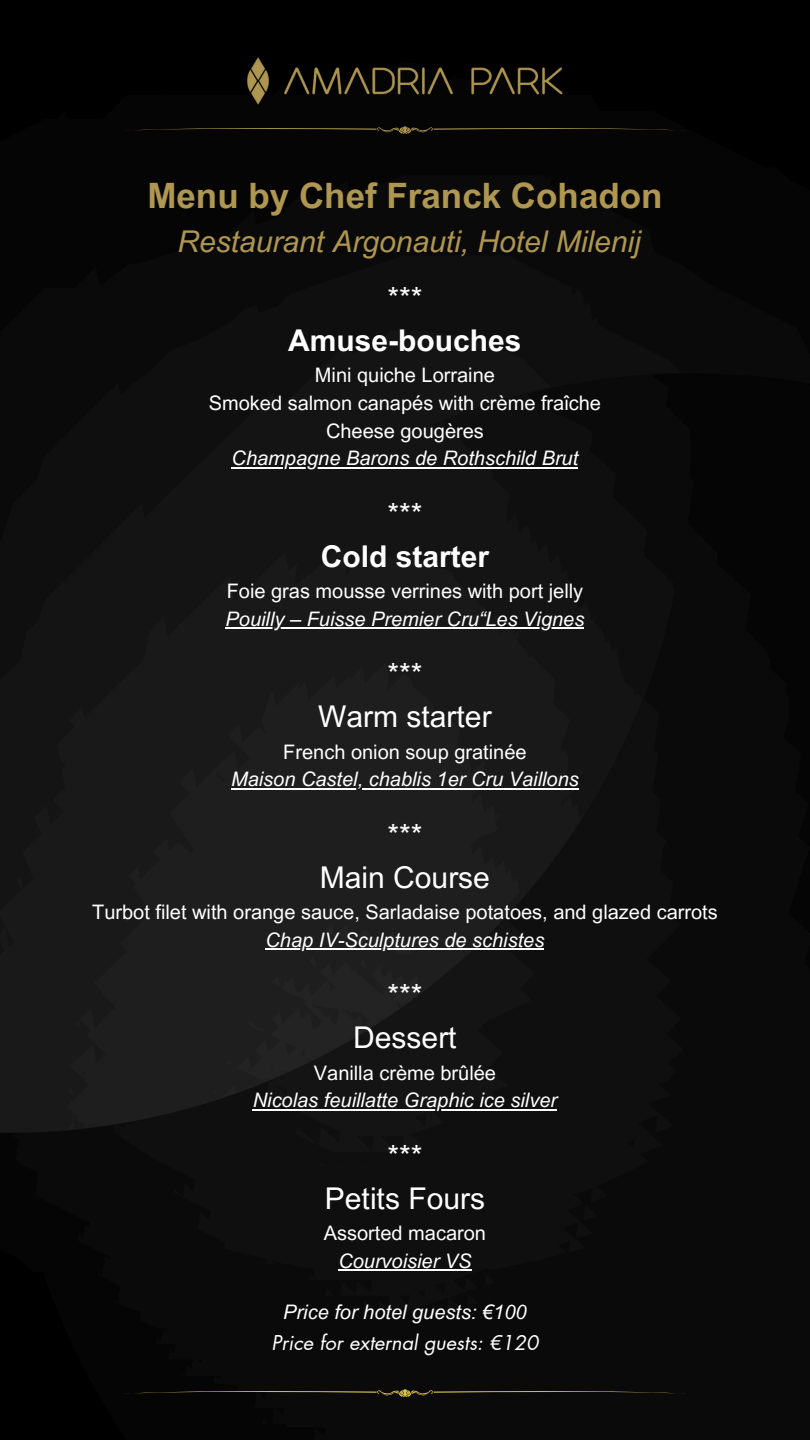
<style>
.page{position:relative;width:810px;height:1440px;background:#fff}
.page>*{position:absolute;margin:0;border:0;box-sizing:border-box;transform-origin:0 0}
.t1{font:700 35px "Arial MT Pro";color:#af9751}
.t2{font:30px/42px "Arial MT Pro";color:#fff;text-align:center}
.t3{font:italic 30px "Arial MT Pro";color:#af9751}
.t4{font:700 30px "Arial MT Pro";color:#fff}
.t5{font:20px/27.8px "Arial MT Pro";color:#fff;text-align:center}
.t6{font:italic 20px "Arial MT Pro";color:#fff}
.t7{font:italic 20px "Futura LT Pro";color:#fff}
</style>
<div class="page">
<img style="left:0;top:0;width:810px;height:1440px">
<svg style="left:125px;top:126px;width:560px;height:8px"></svg>
<svg style="left:125px;top:1389px;width:561px;height:9px;background:#1d1a0f"></svg>
<hr style="left:232px;top:467px;width:346px;height:1px;background:#fff">
<hr style="left:226px;top:627px;width:358px;height:2px;background:#fff">
<hr style="left:231px;top:788px;width:348px;height:1px;background:#fff">
<hr style="left:266px;top:948px;width:278px;height:2px;background:#fff">
<hr style="left:253px;top:1109px;width:304px;height:1px;background:#fff">
<hr style="left:338px;top:1269px;width:134px;height:2px;background:#fff">
<img style="left:217px;top:28px;width:375px;height:107px">
<h1 class="t1" style="left:147px;top:175px;width:517px">Menu by Chef Franck Cohadon</h1>
<h2 class="t3" style="left:177px;top:224px;width:465px">Restaurant Argonauti, Hotel Milenij</h2>
<h2 class="t2" style="left:387px;top:279px;width:37px">***</h2>
<h2 class="t4" style="left:288px;top:323px;width:235px">Amuse-bouches</h2>
<p class="t5" style="left:209px;top:362px;width:394px">Mini quiche Lorraine<br>Smoked salmon canapés with crème fraîche<br>Cheese gougères</p>
<p class="t6" style="left:232px;top:447px;width:348px">Champagne Barons de Rothschild Brut</p>
<h2 class="t2" style="left:387px;top:495px;width:37px">***</h2>
<h2 class="t4" style="left:321px;top:539px;width:170px">Cold starter</h2>
<p class="t5" style="left:227px;top:578px;width:358px">Foie gras mousse verrines with port jelly</p>
<p class="t6" style="left:226px;top:607px;width:360px">Pouilly – Fuisse Premier Cru“Les Vignes</p>
<h2 class="t2" style="left:318px;top:655px;width:175px">***<br>Warm starter</h2>
<p class="t5" style="left:283px;top:739px;width:245px">French onion soup gratinée</p>
<p class="t6" style="left:231px;top:768px;width:349px">Maison Castel, chablis 1er Cru Vaillons</p>
<h2 class="t2" style="left:320px;top:816px;width:172px">***<br>Main Course</h2>
<p class="t5" style="left:92px;top:899px;width:627px">Turbot filet with orange sauce, Sarladaise potatoes, and glazed carrots</p>
<p class="t6" style="left:266px;top:928px;width:280px">Chap IV-Sculptures de schistes</p>
<h2 class="t2" style="left:353px;top:976px;width:105px">***<br>Dessert</h2>
<p class="t5" style="left:314px;top:1060px;width:184px">Vanilla crème brûlée</p>
<p class="t6" style="left:253px;top:1089px;width:306px">Nicolas feuillatte Graphic ice silver</p>
<h2 class="t2" style="left:325px;top:1137px;width:162px">***<br>Petits Fours</h2>
<p class="t5" style="left:324px;top:1220px;width:164px">Assorted macaron</p>
<p class="t6" style="left:338px;top:1249px;width:135px">Courvoisier VS</p>
<p class="t6" style="left:283px;top:1301px;width:245px">Price for hotel guests: €100</p>
<p class="t7" style="left:271px;top:1329px;width:269px">Price for external guests: €120</p>
</div>
